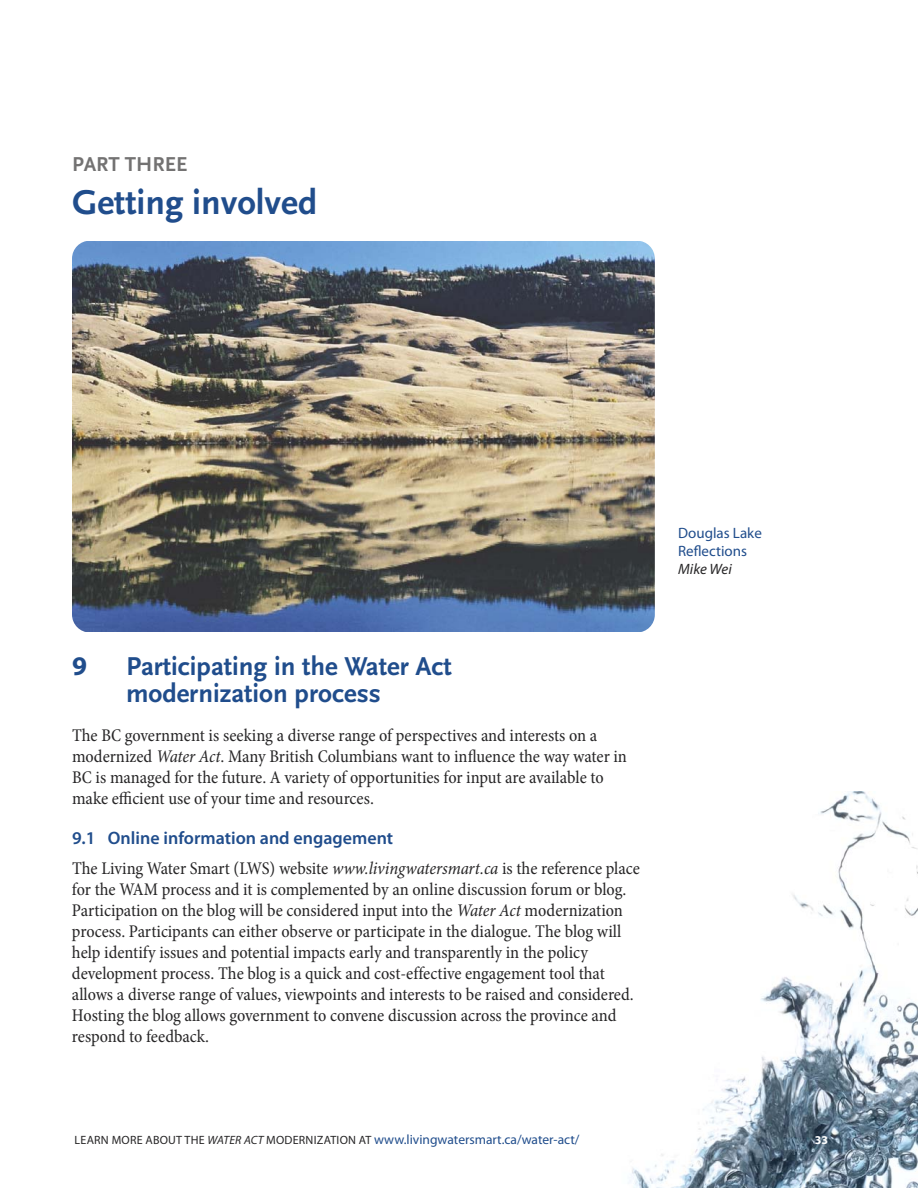
<style>
.page{position:relative;width:918px;height:1188px;background:#fff}
.page>*{position:absolute;margin:0;border:0;box-sizing:border-box;transform-origin:0 0}
.t1{font:700 36px "Scala Sans";color:#204d8c}
.t2{font:700 27px/27px "Scala Sans";color:#204d8c}
.t3{font:700 27px "Myriad Pro";color:#204d8c}
.t4{font:700 21px "Scala Sans";color:#737272}
.t5{font:condensed 18px/21px "Minion Pro";color:#272627}
.t6{font:600 18px "Myriad Pro";color:#204d8c}
.t7{font:15px/18px "Myriad Pro";color:#204d8c}
.t8{font:italic 15px "Myriad Pro";color:#272627}
.t9{font:13.5px "Myriad Pro";color:#204d8c}
.t10{font:700 12px "Myriad Pro";color:#fff}
.s1{font-style:italic}
.s2{font-size:12px;color:#272627}
.s3{font-style:italic;font-size:12px;color:#272627}
</style>
<div class="page">
<img style="left:630px;top:792px;width:288px;height:396px">
<img style="left:72px;top:242px;width:583px;height:390px;border-radius:18px">
<p class="t4" style="left:72px;top:156px;width:117px">PART THREE</p>
<h1 class="t1" style="left:72px;top:188px;width:247px">Getting involved</h1>
<h2 class="t3" style="left:72px;top:650px;width:16px">9</h2>
<h2 class="t2" style="left:126px;top:655px;width:327px">Participating in the Water Act modernization process</h2>
<p class="t5" style="left:72px;top:726px;width:557px">The BC government is seeking a diverse range of perspectives and interests on a modernized <span class="s1">Water Act</span>. Many British Columbians want to influence the way water in BC is managed for the future. A variety of opportunities for input are available to make efficient use of your time and resources.</p>
<p class="t6" style="left:72px;top:831px;width:323px">9.1 Online information and engagement</p>
<p class="t5" style="left:72px;top:859px;width:569px">The Living Water Smart (LWS) website <span class="s1">www.livingwatersmart.ca</span> is the reference place for the WAM process and it is complemented by an online discussion forum or blog.<br>Participation on the blog will be considered input into the <span class="s1">Water Act</span> modernization process. Participants can either observe or participate in the dialogue. The blog will help identify issues and potential impacts early and transparently in the policy development process. The blog is a quick and cost-effective engagement tool that allows a diverse range of values, viewpoints and interests to be raised and considered.<br>Hosting the blog allows government to convene discussion across the province and respond to feedback.</p>
<p class="t7" style="left:678px;top:524px;width:85px">Douglas Lake<br>Reflections</p>
<p class="t8" style="left:678px;top:560px;width:55px">Mike Wei</p>
<p class="t9" style="left:75px;top:1132px;width:506px"><span class="s2">LEARN MORE ABOUT THE</span> <span class="s3">WATER ACT</span> <span class="s2">MODERNIZATION AT</span> www.livingwatersmart.ca/water-act/</p>
<p class="t10" style="left:815px;top:1133px;width:15px">33</p>
</div>
